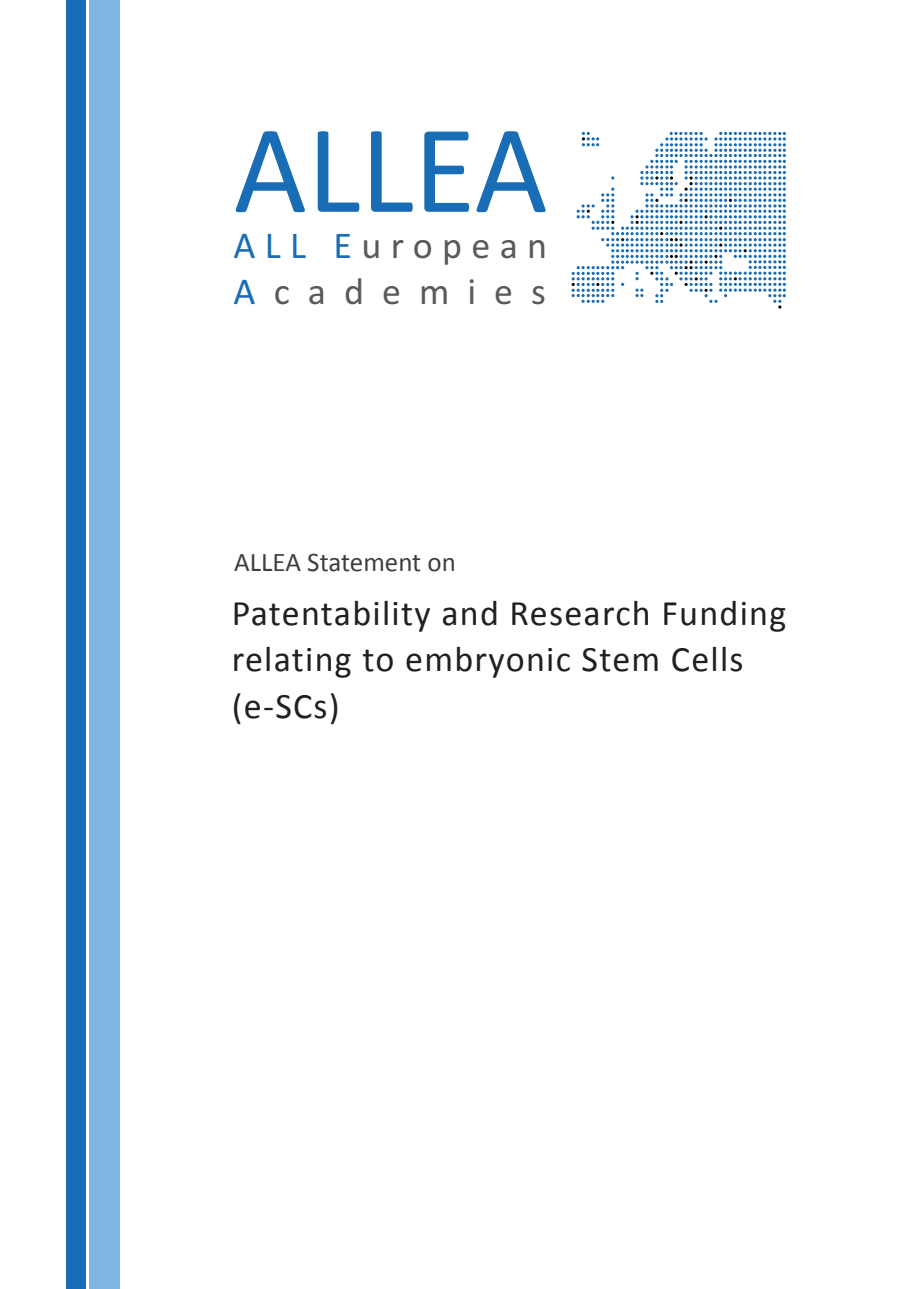
<style>
.page{position:relative;width:919px;height:1289px;background:#fff}
.page>*{position:absolute;margin:0;border:0;box-sizing:border-box;transform-origin:0 0}
.t1{font:126.75px "Calibri";color:#196db6}
.t2{font:38.1px/45.6px "Calibri";letter-spacing:.245em;color:#58595b}
.t3{font:36px/46.5px "Calibri";letter-spacing:.035em;color:#231f20}
.t4{font:27px "Calibri";color:#3e3e3f}
.s1{color:#196db6}
</style>
<div class="page">
<div style="left:66px;top:0;width:19px;height:1288px;background:#196db6"></div>
<div style="left:90px;top:0;width:30px;height:1288px;background:#7fb6e2"></div>
<svg style="left:571px;top:132px;width:214px;height:176px"></svg>
<h1 class="t1" style="left:233px;top:90px;width:316px">ALLEA</h1>
<p class="t2" style="left:233px;top:223px;width:315px"><span class="s1">ALL E</span>uropean<br><span class="s1">A</span>cademies</p>
<p class="t4" style="left:234px;top:545px;width:223px">ALLEA Statement on</p>
<p class="t3" style="left:232px;top:589px;width:556px">Patentability and Research Funding relating to embryonic Stem Cells (e-SCs)</p>
</div>
